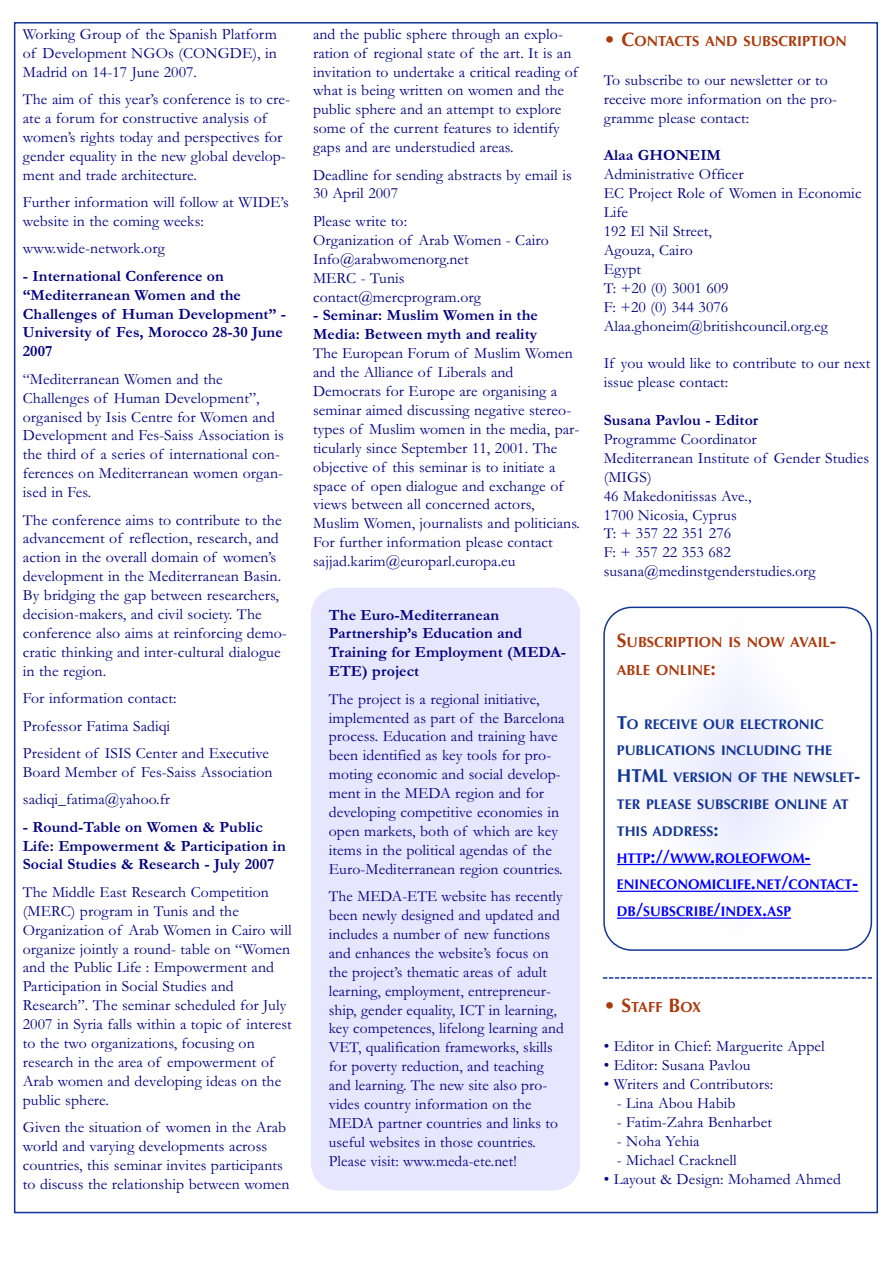
<style>
.page{position:relative;width:893px;height:1263px;background:#fff}
.page>*{position:absolute;margin:0;border:0;box-sizing:border-box;transform-origin:0 0}
.t1{font:15.75px/18.9px "Garamond";letter-spacing:.005em;color:#000080}
.t2{font:700 15.75px/18.9px "Garamond";letter-spacing:.005em;color:#000080}
.t3{font:700 14.7px/27.9px "Optima";color:#ac3a0c}
.t4{font:700 14.1px/26.8px "Optima";color:#103594}
.s1{font-size:19.5px}
.s2{font-size:18.75px}
.s3{color:#00f}
.s4{font-size:18.75px;color:#00f}
</style>
<div class="page">
<div style="left:311px;top:588px;width:269px;height:603px;background:#e6e6ff;border-radius:27px"></div>
<svg style="left:603px;top:607px;width:269px;height:344px"></svg>
<hr style="left:617px;top:864px;width:33px;height:1px;background:#00f">
<hr style="left:617px;top:891px;width:134px;height:1px;background:#00f">
<svg style="left:648px;top:664px;width:210px;height:229px"></svg>
<svg style="left:617px;top:917px;width:26px;height:2px"></svg>
<hr style="left:643px;top:917px;width:70px;height:2px;background:#00f">
<svg style="left:713px;top:917px;width:7px;height:2px"></svg>
<hr style="left:720px;top:917px;width:42px;height:2px;background:#00f">
<hr style="left:767px;top:917px;width:24px;height:2px;background:#00f">
<svg style="left:603px;top:977px;width:269px;height:2px"></svg>
<p class="t1" style="left:23px;top:24px;width:256px;text-align:justify">Working Group of the Spanish Platform of Development NGOs (CONGDE), in Madrid on 14-17 June 2007.</p>
<p class="t1" style="left:23px;top:89px;width:269px">The aim of this year’s conference is to cre&shy;ate a forum for constructive analysis of women’s rights today and perspectives for gender equality in the new global develop&shy;ment and trade architecture.</p>
<p class="t1" style="left:23px;top:192px;width:267px">Further information will follow at WIDE’s website in the coming weeks:</p>
<p class="t1" style="left:23px;top:238px;width:143px">www.wide-network.org</p>
<p class="t2" style="left:23px;top:266px;width:265px">- International Conference on “Mediterranean Women and the<br>Challenges of Human Development” -<br>University of Fes, Morocco 28-30 June<br>2007</p>
<p class="t1" style="left:23px;top:369px;width:262px">“Mediterranean Women and the Challenges of Human Development”, organised by Isis Centre for Women and Development and Fes-Saiss Association is the third of a series of international con&shy;ferences on Mediterranean women organ&shy;ised in Fes.</p>
<p class="t1" style="left:23px;top:510px;width:265px">The conference aims to contribute to the advancement of reflection, research, and action in the overall domain of women’s development in the Mediterranean Basin.<br>By bridging the gap between researchers, decision-makers, and civil society. The conference also aims at reinforcing demo&shy;cratic thinking and inter-cultural dialogue in the region.</p>
<p class="t1" style="left:23px;top:684px;width:248px;line-height:27.5px">For information contact:<br>Professor Fatima Sadiqi<br>President of ISIS Center and Executive</p>
<p class="t1" style="left:23px;top:758px;width:251px;line-height:27.5px">Board Member of Fes-Saiss Association sadiqi_fatima@yahoo.fr</p>
<p class="t2" style="left:23px;top:817px;width:264px">- Round-Table on Women &amp; Public<br>Life: Empowerment &amp; Participation in<br>Social Studies &amp; Research - July 2007</p>
<p class="t1" style="left:23px;top:882px;width:270px">The Middle East Research Competition (MERC) program in Tunis and the Organization of Arab Women in Cairo will organize jointly a round- table on “Women and the Public Life : Empowerment and Participation in Social Studies and Research”. The seminar scheduled for July 2007 in Syria falls within a topic of interest to the two organizations, focusing on research in the area of empowerment of Arab women and developing ideas on the public sphere.</p>
<p class="t1" style="left:23px;top:1117px;width:268px">Given the situation of women in the Arab world and varying developments across countries, this seminar invites participants to discuss the relationship between women</p>
<p class="t1" style="left:313px;top:24px;width:266px">and the public sphere through an explo&shy;ration of regional state of the art. It is an invitation to undertake a critical reading of what is being written on women and the public sphere and an attempt to explore some of the current features to identify gaps and are understudied areas.</p>
<p class="t1" style="left:313px;top:165px;width:260px">Deadline for sending abstracts by email is<br>30 April 2007</p>
<p class="t1" style="left:313px;top:211px;width:237px">Please write to:<br>Organization of Arab Women - Cairo<br>Info@arabwomenorg.net<br>MERC - Tunis contact@mercprogram.org</p>
<p class="t2" style="left:313px;top:306px;width:226px">- Seminar: Muslim Women in the<br>Media: Between myth and reality</p>
<p class="t1" style="left:313px;top:343px;width:268px">The European Forum of Muslim Women and the Alliance of Liberals and Democrats for Europe are organising a seminar aimed discussing negative stereo&shy;types of Muslim women in the media, par&shy;ticularly since September 11, 2001. The objective of this seminar is to initiate a space of open dialogue and exchange of views between all concerned actors, Muslim Women, journalists and politicians.<br>For further information please contact sajjad.karim@europarl.europa.eu</p>
<p class="t2" style="left:329px;top:605px;width:239px">The Euro-Mediterranean<br>Partnership’s Education and<br>Training for Employment (MEDA-<br>ETE) project</p>
<p class="t1" style="left:329px;top:689px;width:237px">The project is a regional initiative, implemented as part of the Barcelona process. Education and training have been identified as key tools for pro&shy;moting economic and social develop&shy;ment in the MEDA region and for developing competitive economies in open markets, both of which are key items in the political agendas of the Euro-Mediterranean region countries.</p>
<p class="t1" style="left:329px;top:886px;width:236px">The MEDA-ETE website has recently been newly designed and updated and includes a number of new functions and enhances the website’s focus on the project’s thematic areas of adult learning, employment, entrepreneur&shy;ship, gender equality, ICT in learning, key competences, lifelong learning and VET, qualification frameworks, skills for poverty reduction, and teaching and learning. The new site also pro&shy;vides country information on the MEDA partner countries and links to useful websites in those countries.<br>Please visit: www.meda-ete.net!</p>
<p class="t3" style="left:603px;top:27px;width:245px"><span class="s1">• C</span>ONTACTS AND SUBSCRIPTION</p>
<p class="t1" style="left:603px;top:70px;width:235px">To subscribe to our newsletter or to receive more information on the pro&shy;gramme please contact:</p>
<p class="t2" style="left:603px;top:146px;width:119px">Alaa GHONEIM</p>
<p class="t1" style="left:603px;top:164px;width:259px">Administrative Officer<br>EC Project Role of Women in Economic<br>Life<br>192 El Nil Street,<br>Agouza, Cairo<br>Egypt<br>T: +20 (0) 3001 609<br>F: +20 (0) 344 3076<br>Alaa.ghoneim@britishcouncil.org.eg</p>
<p class="t1" style="left:603px;top:353px;width:268px">If you would like to contribute to our next issue please contact:</p>
<p class="t2" style="left:603px;top:410px;width:156px">Susana Pavlou - Editor</p>
<p class="t1" style="left:603px;top:429px;width:267px">Programme Coordinator<br>Mediterranean Institute of Gender Studies (MIGS)<br>46 Makedonitissas Ave.,<br>1700 Nicosia, Cyprus<br>T: + 357 22 351 276<br>F: + 357 22 353 682 susana@medinstgenderstudies.org</p>
<p class="t3" style="left:617px;top:628px;width:221px"><span class="s1">S</span>UBSCRIPTION IS NOW AVAIL<span class="s1">-<br></span>ABLE ONLINE<span class="s1">:</span></p>
<p class="t4" style="left:617px;top:710px;width:245px"><span class="s2">T</span>O RECEIVE OUR ELECTRONIC<br>PUBLICATIONS INCLUDING THE<br><span class="s2">HTML</span> VERSION OF THE NEWSLET<span class="s2">-<br></span>TER PLEASE SUBSCRIBE ONLINE AT<br>THIS ADDRESS<span class="s2">:<br></span><span class="s3">HTTP</span><span class="s4">://</span><span class="s3">WWW</span><span class="s4">.</span><span class="s3">ROLEOFWOM</span><span class="s4">-<br></span><span class="s3">ENINECONOMICLIFE</span><span class="s4">.</span><span class="s3">NET</span><span class="s4">/</span><span class="s3">CONTACT</span><span class="s4">-<br></span><span class="s3">DB</span><span class="s4">/</span><span class="s3">SUBSCRIBE</span><span class="s4">/</span><span class="s3">INDEX</span><span class="s4">.</span><span class="s3">ASP</span></p>
<p class="t3" style="left:603px;top:993px;width:99px"><span class="s1">• S</span>TAFF <span class="s1">B</span>OX</p>
<p class="t1" style="left:603px;top:1036px;width:223px">• Editor in Chief: Marguerite Appel</p>
<p class="t1" style="left:603px;top:1055px;width:148px">• Editor: Susana Pavlou</p>
<p class="t1" style="left:603px;top:1074px;width:171px">• Writers and Contributors:</p>
<p class="t1" style="left:617px;top:1093px;width:120px">- Lina Abou Habib</p>
<p class="t1" style="left:617px;top:1112px;width:157px">- Fatim-Zahra Benharbet</p>
<p class="t1" style="left:617px;top:1131px;width:84px">- Noha Yehia</p>
<p class="t1" style="left:617px;top:1150px;width:121px">- Michael Cracknell</p>
<p class="t1" style="left:603px;top:1169px;width:239px">• Layout &amp; Design: Mohamed Ahmed</p>
</div>
